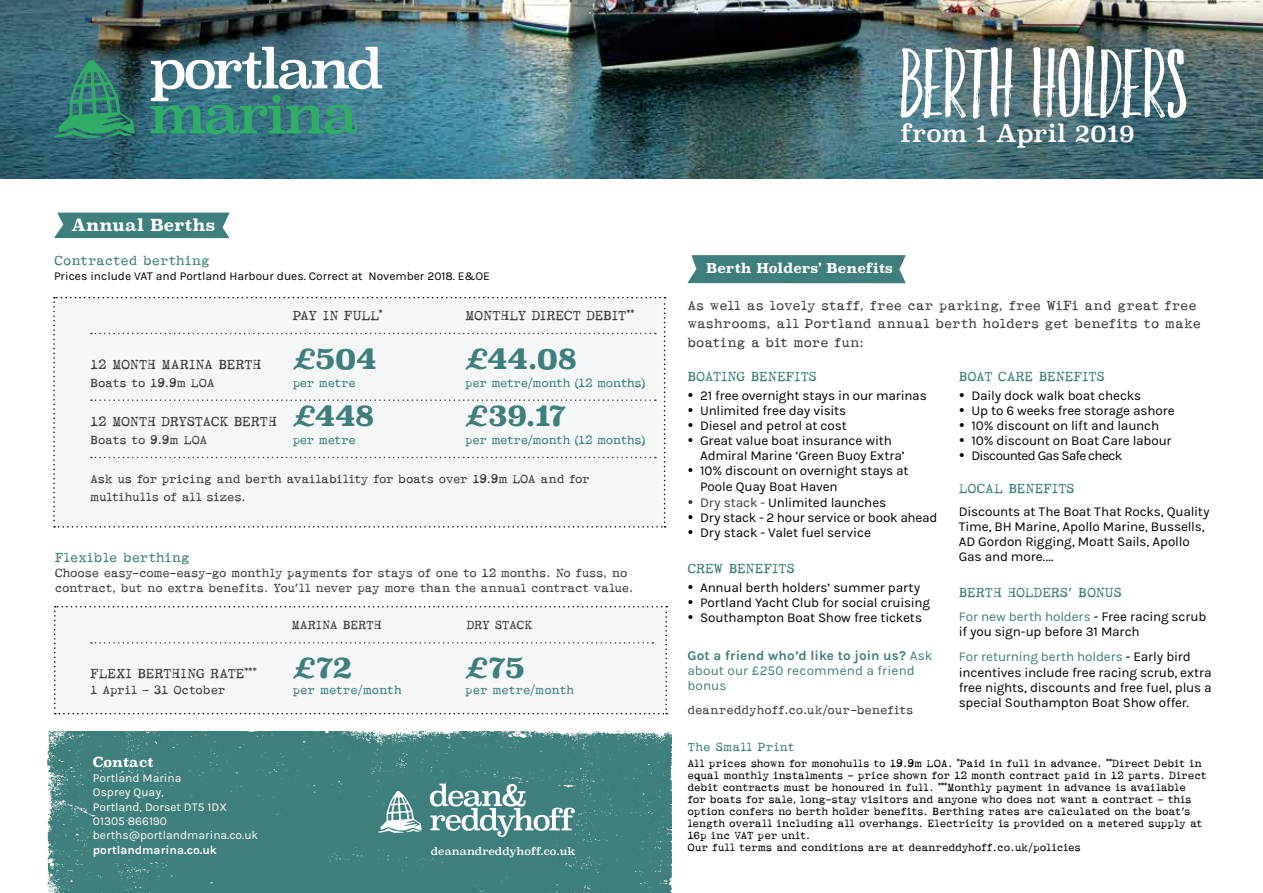
<style>
.page{position:relative;width:1263px;height:893px;background:#fff}
.page>*{position:absolute;margin:0;border:0;box-sizing:border-box;transform-origin:0 0}
.t1{font:67.5px "Faith And Glory Two";color:#fff}
.t2{font:700 30px "Superclarendon";letter-spacing:-.04em;color:#3e7e7c}
.t3{font:24px "Superclarendon";color:#fff}
.t4{font:700 16.5px "Superclarendon";letter-spacing:.005em;color:#fff}
.t5{font:15px/18.5px "Dear John";letter-spacing:-.01em;color:#3c3c3b}
.t6{font:15px "Dear John";letter-spacing:-.02em;color:#3e7e7c}
.t7{font:15px "Dear John";color:#3e7e7c}
.t8{font:15px "Dear John";letter-spacing:-.03em;color:#3c3c3b}
.t9{font:13.5px/15px "Karla";letter-spacing:-.01em;color:#000}
.t10{font:13.5px/18px "Dear John";letter-spacing:-.015em;color:#3c3c3b}
.t11{font:13.5px "Dear John";letter-spacing:-.025em;color:#3e7e7c}
.t12{font:13.5px/15px "Karla";letter-spacing:.01em;color:#3e7e7c}
.t13{font:700 13.5px "Superclarendon";color:#fff}
.t14{font:13.5px "Dear John";color:#3e7e7c}
.t15{font:12px/12px "Dear John";letter-spacing:-.02em;color:#000}
.t16{font:12px/14.4px "Karla";color:#fff}
.t17{font:12px "Karla";color:#000}
.t18{font:700 12px "Karla";color:#fff}
.t19{font:10.5px "Superclarendon";color:#fff}
.s1{font-family:"Superclarendon";font-weight:700;font-size:30px;color:#3e7e7c}
.s2{color:#3c3c3b}
.s3{font-weight:700}
.s4{color:#3e7e7c}
</style>
<div class="page">
<div style="left:47px;top:731px;width:625px;height:162px;background:#3e7e7c"></div>
<svg style="left:687px;top:255px;width:219px;height:28px;background:#478482"></svg>
<svg style="left:378px;top:791px;width:44px;height:42px"></svg>
<svg style="left:430px;top:784px;width:145px;height:53px"></svg>
<div style="left:54px;top:213px;width:176px;height:25px;background:#3e7e7c"></div>
<img style="left:0;top:0;width:1263px;height:179px">
<svg style="left:151px;top:47px;width:231px;height:87px"></svg>
<svg style="left:54px;top:60px;width:81px;height:78px;background:#317a6a"></svg>
<div style="left:53px;top:297px;width:613px;height:231px;background:#f4f6f7"></div>
<div style="left:54px;top:606px;width:613px;height:108px;background:#f4f6f7"></div>
<p class="t4" style="left:72px;top:212px;width:145px">Annual Berths</p>
<p class="t7" style="left:54px;top:253px;width:157px">Contracted berthing</p>
<p class="t17" style="left:54px;top:269px;width:438px">Prices include VAT and Portland Harbour dues. Correct at November 2018. E&amp;OE</p>
<p class="t5" style="left:293px;top:306px;width:91px">PAY IN FULL<sup>*</sup></p>
<p class="t5" style="left:465px;top:306px;width:171px">MONTHLY DIRECT DEBIT<sup>**</sup></p>
<p class="t5" style="left:90px;top:355px;width:288px">12 MONTH MARINA BERTH <span class="s1">£504</span></p>
<h2 class="t2" style="left:465px;top:335px;width:114px">£44.08</h2>
<p class="t10" style="left:90px;top:374px;width:126px">Boats to 19.9m LOA</p>
<p class="t11" style="left:293px;top:375px;width:65px">per metre</p>
<p class="t11" style="left:465px;top:375px;width:182px">per metre/month (12 months)</p>
<p class="t8" style="left:90px;top:413px;width:286px">12 MONTH DRYSTACK BERTH <span class="s1">£448</span></p>
<h2 class="t2" style="left:465px;top:393px;width:103px">£39.17</h2>
<p class="t10" style="left:90px;top:431px;width:119px">Boats to 9.9m LOA</p>
<p class="t11" style="left:293px;top:432px;width:65px">per metre</p>
<p class="t11" style="left:465px;top:432px;width:182px">per metre/month (12 months)</p>
<p class="t10" style="left:90px;top:470px;width:501px">Ask us for pricing and berth availability for boats over 19.9m LOA and for multihulls of all sizes.</p>
<p class="t7" style="left:55px;top:550px;width:136px">Flexible berthing</p>
<p class="t10" style="left:55px;top:566px;width:581px;line-height:15px">Choose easy-come-easy-go monthly payments for stays of one to 12 months. No fuss, no contract, but no extra benefits. You’ll never pay more than the annual contract value.</p>
<p class="t10" style="left:291px;top:616px;width:92px">MARINA BERTH</p>
<p class="t10" style="left:467px;top:616px;width:67px">DRY STACK</p>
<p class="t5" style="left:90px;top:664px;width:168px">FLEXI BERTHING RATE<sup>***</sup></p>
<h2 class="t2" style="left:293px;top:645px;width:61px">£72</h2>
<h2 class="t2" style="left:465px;top:645px;width:62px">£75</h2>
<p class="t10" style="left:90px;top:681px;width:137px">1 April - 31 October</p>
<p class="t11" style="left:293px;top:683px;width:111px">per metre/month</p>
<p class="t11" style="left:465px;top:683px;width:111px">per metre/month</p>
<p class="t13" style="left:93px;top:752px;width:62px">Contact</p>
<p class="t16" style="left:93px;top:771px;width:167px">Portland Marina<br>Osprey Quay,<br>Portland, Dorset DT5 1DX<br>01305 866190 berths@portlandmarina.co.uk</p>
<p class="t18" style="left:93px;top:843px;width:125px">portlandmarina.co.uk</p>
<p class="t19" style="left:431px;top:844px;width:146px">deanandreddyhoff.co.uk</p>
<h1 class="t1" style="left:901px;top:37px;width:287px">BERTH HOLDERS</h1>
<h3 class="t3" style="left:901px;top:117px;width:236px">from 1 April 2019</h3>
<p class="t13" style="left:706px;top:258px;width:188px">Berth Holders’ Benefits</p>
<p class="t5" style="left:687px;top:296px;width:515px">As well as lovely staff, free car parking, free WiFi and great free washrooms, all Portland annual berth holders get benefits to make boating a bit more fun:</p>
<p class="t6" style="left:687px;top:368px;width:131px">BOATING BENEFITS</p>
<p class="t9" style="left:700px;top:388px;width:239px">21 free overnight stays in our marinas<br>Unlimited free day visits<br>Diesel and petrol at cost<br>Great value boat insurance with<br>Admiral Marine ‘Green Buoy Extra’<br>10% discount on overnight stays at<br>Poole Quay Boat Haven<br><span class="s2">Dry stack -</span> Unlimited launches<br>Dry stack - 2 hour service or book ahead<br>Dry stack - Valet fuel service</p>
<p class="t6" style="left:687px;top:560px;width:109px">CREW BENEFITS</p>
<p class="t9" style="left:700px;top:580px;width:231px">Annual berth holders’ summer party<br>Portland Yacht Club for social cruising<br>Southampton Boat Show free tickets</p>
<p class="t12" style="left:687px;top:649px;width:247px"><span class="s3">Got a friend who’d like to join us?</span> Ask about our £250 recommend a friend bonus</p>
<p class="t10" style="left:687px;top:701px;width:228px">deanreddyhoff.co.uk/our-benefits</p>
<p class="t6" style="left:959px;top:368px;width:147px">BOAT CARE BENEFITS</p>
<p class="t9" style="left:971px;top:388px;width:205px">Daily dock walk boat checks<br>Up to 6 weeks free storage ashore<br>10% discount on lift and launch<br>10% discount on Boat Care labour<br>Discounted Gas Safe check</p>
<p class="t6" style="left:959px;top:480px;width:117px">LOCAL BENEFITS</p>
<p class="t9" style="left:959px;top:505px;width:252px">Discounts at The Boat That Rocks, Quality Time, BH Marine, Apollo Marine, Bussells, AD Gordon Rigging, Moatt Sails, Apollo Gas and more....</p>
<p class="t6" style="left:959px;top:585px;width:164px">BERTH HOLDERS’ BONUS</p>
<p class="t9" style="left:959px;top:609px;width:249px"><span class="s4">For new berth holders</span> - Free racing scrub if you sign-up before 31 March</p>
<p class="t9" style="left:959px;top:649px;width:255px;line-height:15.5px"><span class="s4">For returning berth holders</span> - Early bird incentives include free racing scrub, extra free nights, discounts and free fuel, plus a special Southampton Boat Show offer.</p>
<p class="t14" style="left:687px;top:739px;width:109px">The Small Print</p>
<p class="t15" style="left:687px;top:757px;width:521px">All prices shown for monohulls to 19.9m LOA. <sup>*</sup>Paid in full in advance. <sup>**</sup>Direct Debit in equal monthly instalments - price shown for 12 month contract paid in 12 parts. Direct debit contracts must be honoured in full. <sup>***</sup>Monthly payment in advance is available for boats for sale, long-stay visitors and anyone who does not want a contract - this option confers no berth holder benefits. Berthing rates are calculated on the boat’s length overall including all overhangs. Electricity is provided on a metered supply at 16p inc VAT per unit.<br>Our full terms and conditions are at deanreddyhoff.co.uk/policies</p>
</div>
